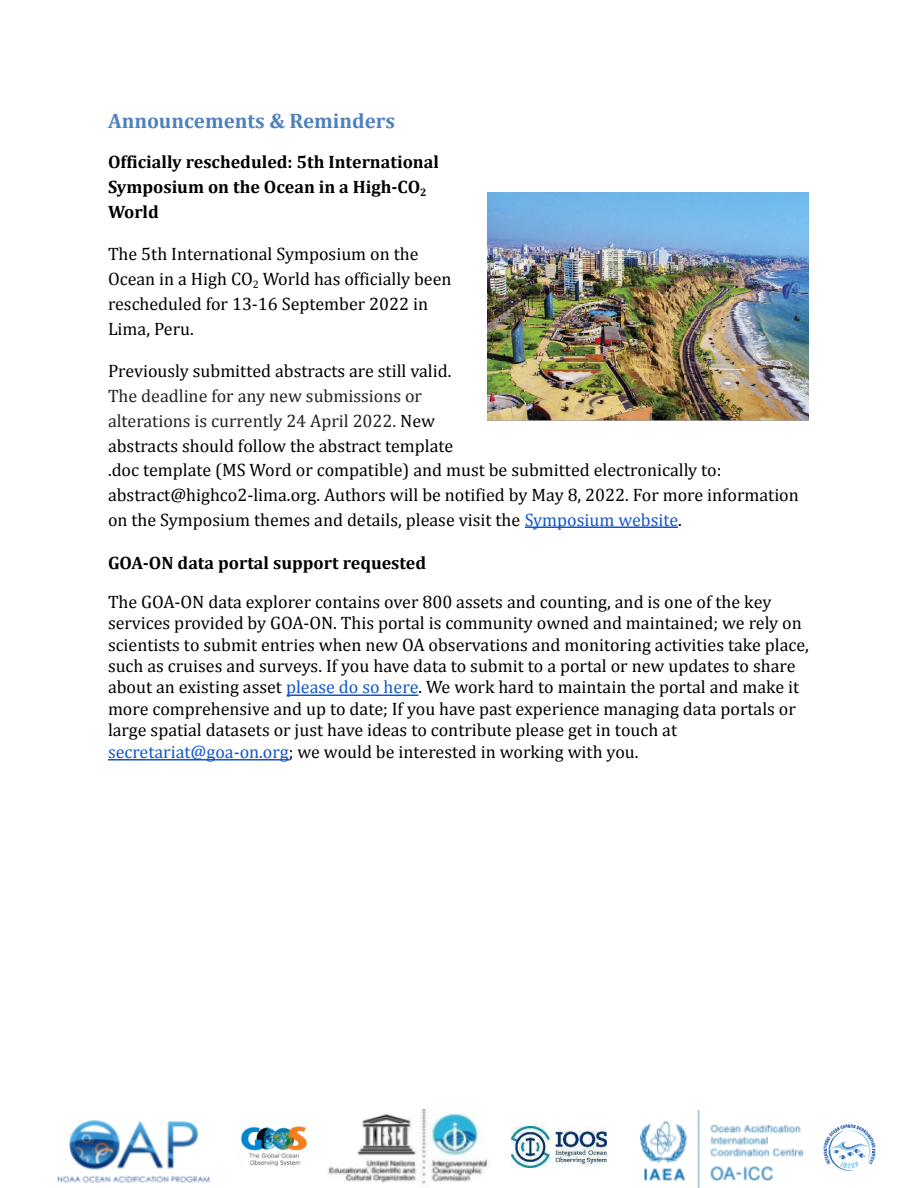
<style>
.page{position:relative;width:918px;height:1188px;background:#fff}
.page>*{position:absolute;margin:0;border:0;box-sizing:border-box;transform-origin:0 0}
.t1{font:700 21px "Cambria";color:#4f81bd}
.t2{font:18px/24.8px "Cambria";color:#000}
.t3{font:700 18px/24.8px "Cambria";color:#000}
.s1{color:#222}
.s2{color:#15c}
</style>
<div class="page">
<hr style="left:525px;top:526px;width:153px;height:2px;background:#15c">
<hr style="left:287px;top:694px;width:131px;height:2px;background:#15c">
<hr style="left:108px;top:759px;width:181px;height:2px;background:#15c">
<img style="left:487px;top:192px;width:322px;height:229px">
<img style="left:57px;top:1120px;width:154px;height:63px">
<img style="left:328px;top:1108px;width:160px;height:76px">
<img style="left:640px;top:1110px;width:163px;height:78px">
<img style="left:240px;top:1126px;width:67px;height:41px">
<img style="left:512px;top:1126px;width:94px;height:42px">
<img style="left:823px;top:1124px;width:53px;height:47px">
<p class="t1" style="left:108px;top:112px;width:289px">Announcements &amp; Reminders</p>
<p class="t3" style="left:108px;top:151px;width:332px">Officially rescheduled: 5th International<br>Symposium on the Ocean in a High-CO<sub>2<br></sub>World</p>
<p class="t2" style="left:108px;top:243px;width:345px">The 5th International Symposium on the Ocean in a High CO<sub>2</sub> World has officially been rescheduled for 13-16 September 2022 in Lima, Peru.</p>
<p class="t2" style="left:108px;top:360px;width:345px">Previously submitted abstracts are still valid.</p>
<p class="t2" style="left:108px;top:385px;width:692px"><span class="s1">The deadline for any new submissions or<br>alterations is currently 24 April 2022.</span> New<br>abstracts should follow the abstract template<br>.doc template (MS Word or compatible) and must be submitted electronically to: abstract@highco2-lima.org. Authors will be notified by May 8, 2022. For more information on the Symposium themes and details, please visit the <span class="s2">Symposium website</span>.</p>
<p class="t3" style="left:108px;top:551px;width:320px">GOA-ON data portal support requested</p>
<p class="t2" style="left:108px;top:592px;width:702px;line-height:21.3px">The GOA-ON data explorer contains over 800 assets and counting, and is one of the key services provided by GOA-ON. This portal is community owned and maintained; we rely on scientists to submit entries when new OA observations and monitoring activities take place, such as cruises and surveys. If you have data to submit to a portal or new updates to share about an existing asset <span class="s2">please do so here</span>. We work hard to maintain the portal and make it more comprehensive and up to date; If you have past experience managing data portals or large spatial datasets or just have ideas to contribute please get in touch at <span class="s2">secretariat@goa-on.org</span>; we would be interested in working with you.</p>
</div>
